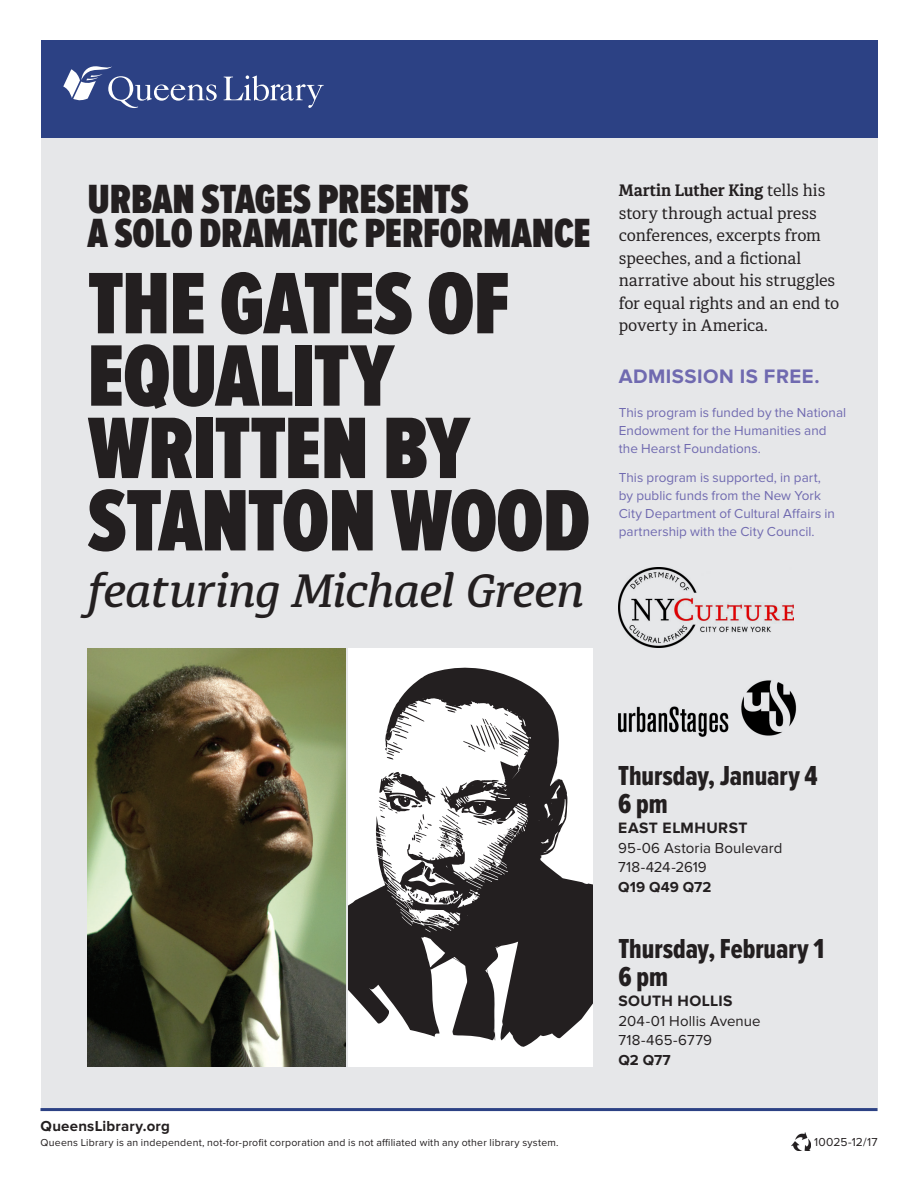
<style>
.page{position:relative;width:918px;height:1188px;background:#fff}
.page>*{position:absolute;margin:0;border:0;box-sizing:border-box;transform-origin:0 0}
.t1{font:900 90.45px/72.4px "Proxima Nova Ex Cn";letter-spacing:-.015em;color:#231f20}
.Subtitle{font:italic 500 46.5px "Diaria Pro";letter-spacing:-.02em;color:#231f20}
.t2{font:900 42.3px "Proxima Nova Ex Cn";letter-spacing:-.005em;color:#231f20}
.Dates{font:28.5px "Proxima Nova Ex Cn Extrabld";color:#231f20}
.Admission_Info{font:700 20.25px "Proxima Nova";letter-spacing:.02em;color:#706ab0}
.Event_Description{font:16.5px/22.5px "Diaria Pro";letter-spacing:-.01em;color:#231f20}
.Branch_Name{font:700 15.6px "Proxima Nova";letter-spacing:.025em;color:#231f20}
.POST-branch_frontsss{font:15px "Proxima Nova";letter-spacing:.005em;color:#231f20}
.Footer_-_URL{font:700 15px "Proxima Nova";letter-spacing:.015em;color:#231f20}
.POST-branch_frontsss-2{font:700 15px "Proxima Nova";letter-spacing:.01em;color:#231f20}
._1BODY{font:13.5px/18px "Proxima Nova";color:#706ab0}
.Footer_-_Secondary_T{font:12px "Proxima Nova";letter-spacing:.01em;color:#231f20}
.Footer_-_Secondary_T-2{font:10.5px "Proxima Nova";letter-spacing:.02em;color:#231f20}
.s1{font-weight:700}
</style>
<div class="page">
<div style="left:41px;top:89px;width:837px;height:1021px;background:#e6e7e9"></div>
<img style="left:791px;top:1133px;width:20px;height:18px">
<div style="left:41px;top:40px;width:837px;height:97px;background:#2c4184"></div>
<svg style="left:224px;top:75px;width:100px;height:33px"></svg>
<svg style="left:63px;top:66px;width:154px;height:42px"></svg>
<hr style="left:40px;top:1108px;width:838px;height:3px;background:#2c4184">
<img style="left:87px;top:648px;width:259px;height:418px">
<img style="left:619px;top:567px;width:174px;height:81px">
<img style="left:619px;top:680px;width:178px;height:57px">
<div style="left:348px;top:648px;width:245px;height:419px;background:#fff"></div>
<svg style="left:348px;top:668px;width:245px;height:379px;fill:#231f20"></svg>
<svg style="left:477px;top:821px;width:43px;height:20px"></svg>
<svg style="left:376px;top:772px;width:94px;height:87px"></svg>
<svg style="left:384px;top:865px;width:71px;height:60px"></svg>
<p class="t2" style="left:87px;top:175px;width:383px">URBAN STAGES PRESENTS</p>
<p class="t2" style="left:87px;top:209px;width:505px">A SOLO DRAMATIC PERFORMANCE</p>
<p class="t1" style="left:87px;top:274px;width:424px">THE GATES OF<br>EQUALITY</p>
<p class="t1" style="left:87px;top:418px;width:504px">WRITTEN BY<br>STANTON WOOD</p>
<p class="Subtitle" style="left:87px;top:562px;width:498px">featuring Michael Green</p>
<p class="Event_Description" style="left:619px;top:179px;width:222px"><span class="s1">Martin Luther King</span> tells his story through actual press conferences, excerpts from speeches, and a fictional narrative about his struggles for equal rights and an end to poverty in America.</p>
<p class="Admission_Info" style="left:619px;top:365px;width:202px">ADMISSION IS FREE.</p>
<p class="_1BODY" style="left:619px;top:404px;width:229px">This program is funded by the National<br>Endowment for the Humanities and the Hearst Foundations.</p>
<p class="_1BODY" style="left:619px;top:469px;width:218px">This program is supported, in part, by public funds from the New York City Department of Cultural Affairs in partnership with the City Council.</p>
<p class="Dates" style="left:618px;top:760px;width:201px">Thursday, January 4</p>
<p class="Dates" style="left:618px;top:788px;width:51px">6 pm</p>
<p class="Branch_Name" style="left:618px;top:819px;width:131px">EAST ELMHURST</p>
<p class="POST-branch_frontsss" style="left:618px;top:839px;width:166px">95-06 Astoria Boulevard</p>
<p class="POST-branch_frontsss" style="left:618px;top:859px;width:90px">718-424-2619</p>
<p class="POST-branch_frontsss-2" style="left:618px;top:878px;width:95px">Q19 Q49 Q72</p>
<p class="Dates" style="left:619px;top:933px;width:207px">Thursday, February 1</p>
<p class="Dates" style="left:619px;top:961px;width:51px">6 pm</p>
<p class="Branch_Name" style="left:619px;top:992px;width:115px">SOUTH HOLLIS</p>
<p class="POST-branch_frontsss" style="left:619px;top:1012px;width:144px">204-01 Hollis Avenue</p>
<p class="POST-branch_frontsss" style="left:619px;top:1032px;width:95px">718-465-6779</p>
<p class="POST-branch_frontsss-2" style="left:619px;top:1051px;width:54px">Q2 Q77</p>
<p class="Footer_-_URL" style="left:41px;top:1117px;width:131px">QueensLibrary.org</p>
<p class="Footer_-_Secondary_T-2" style="left:41px;top:1137px;width:520px">Queens Library is an independent, not-for-profit corporation and is not affiliated with any other library system.</p>
<p class="Footer_-_Secondary_T" style="left:814px;top:1135px;width:65px">10025-12/17</p>
</div>
